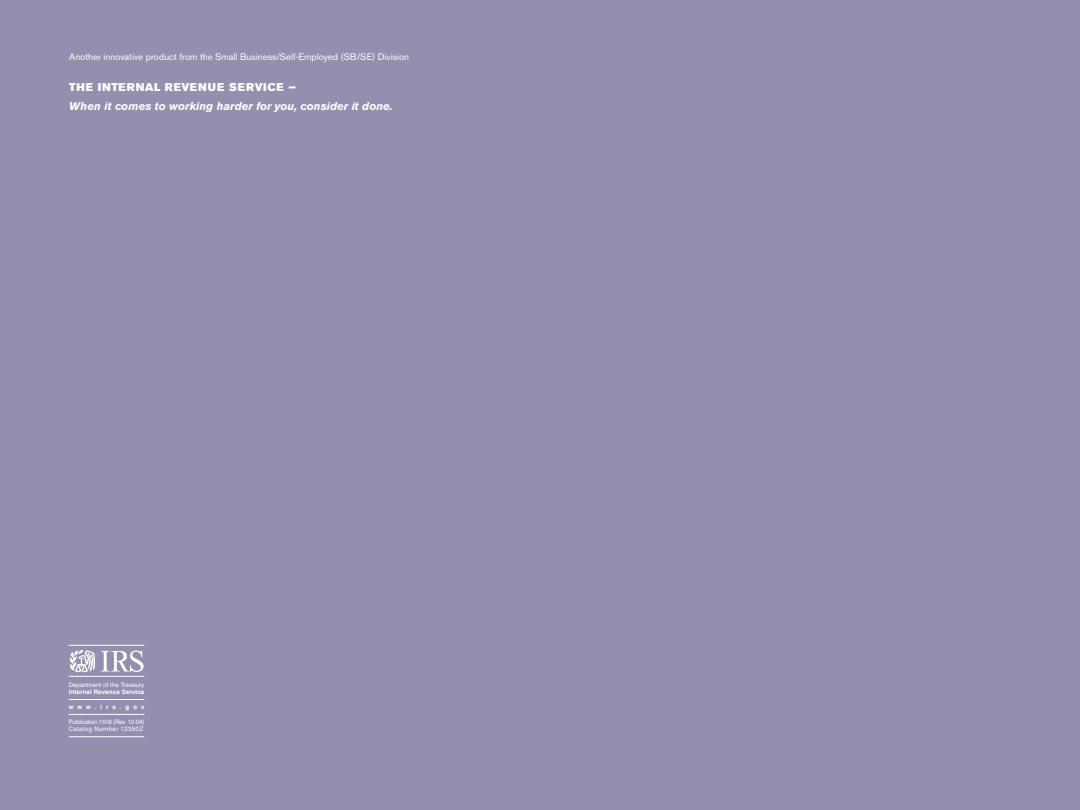
<style>
.page{position:relative;width:1080px;height:810px;background:#948eaf}
.page>*{position:absolute;margin:0;border:0;box-sizing:border-box;transform-origin:0 0}
.t1{font:italic 700 11.25px "Akzidenz Grotesk BE";color:#fff}
.t2{font:11.25px "Akzidenz Grotesk BE Super";letter-spacing:.065em;color:#fff}
.t3{font:9.38px "Akzidenz Grotesk BE";letter-spacing:.005em;color:#fff}
.t4{font:6.12px/7.4px "Swiss 721 BT";letter-spacing:-.02em;color:#fff}
.t5{font:6.12px "Swiss 721 BT";color:#fff}
.t6{font:700 6.12px "Swiss 721 BT";letter-spacing:.015em;color:#fff}
.t7{font:700 6.12px "Swiss 721 BT";letter-spacing:.655em;color:#fff}
</style>
<div class="page">
<svg style="left:101px;top:650px;width:43px;height:22px"></svg>
<svg style="left:70px;top:650px;width:25px;height:22px"></svg>
<hr style="left:69px;top:676px;width:75px;height:1px;background:#fff">
<hr style="left:69px;top:699px;width:75px;height:1px;background:#fff">
<hr style="left:69px;top:714px;width:75px;height:1px;background:#fff">
<hr style="left:69px;top:736px;width:75px;height:1px;background:#fff">
<hr style="left:69px;top:645px;width:75px;height:1px;background:#fff">
<p class="t3" style="left:69px;top:53px;width:341px">Another innovative product from the Small Business/Self-Employed (SB/SE) Division</p>
<p class="t2" style="left:69px;top:83px;width:228px">THE INTERNAL REVENUE SERVICE —</p>
<p class="t1" style="left:69px;top:102px;width:325px">When it comes to working harder for you, consider it done.</p>
<p class="t5" style="left:69px;top:682px;width:77px">Department of the Treasury</p>
<p class="t6" style="left:69px;top:690px;width:77px">Internal Revenue Service</p>
<p class="t7" style="left:69px;top:705px;width:77px">www.irs.gov</p>
<p class="t4" style="left:69px;top:719px;width:77px">Publication 1518 (Rev. 12-04)<br>Catalog Number 12350Z</p>
</div>
